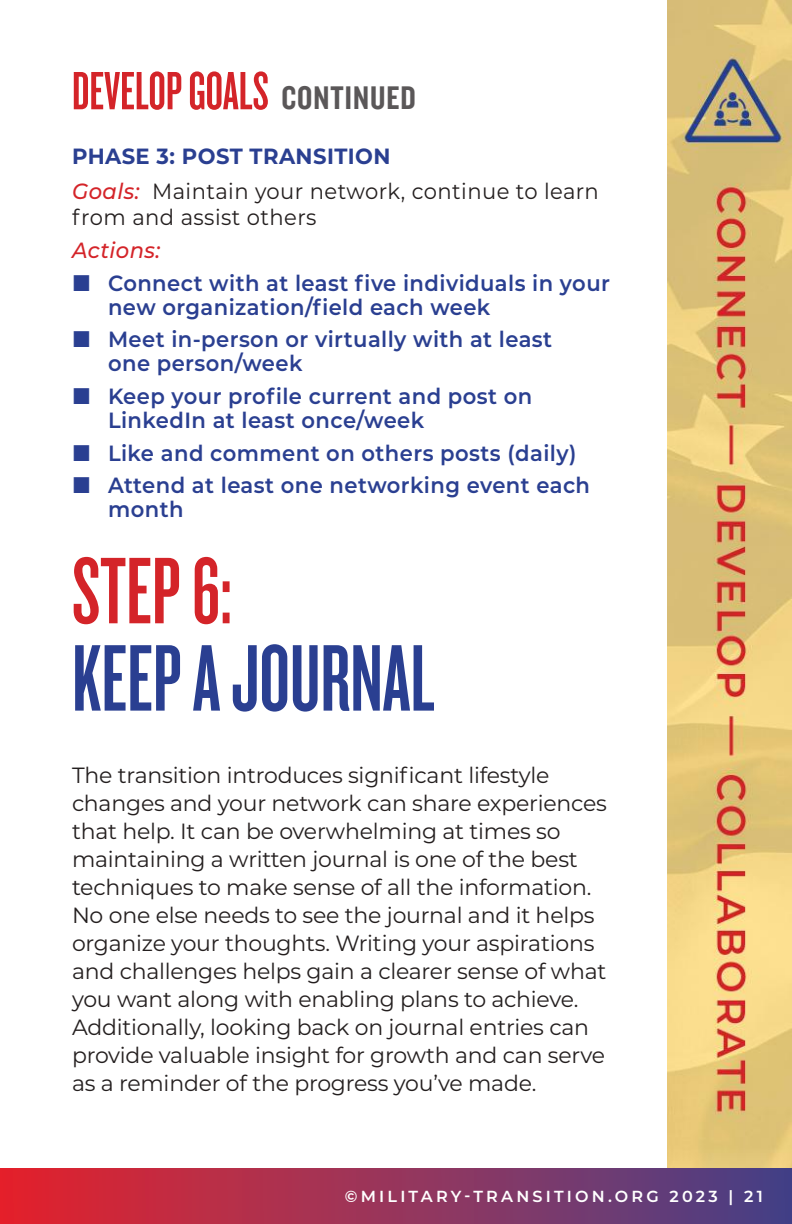
<style>
.page{position:relative;width:792px;height:1224px;background:#fff}
.page>*{position:absolute;margin:0;border:0;box-sizing:border-box;transform-origin:0 0}
.t1{font:98.2px "Knockout HTF47 Bantamweight";color:#2a3f91}
.t2{font:98.2px "Knockout HTF47 Bantamweight";color:#d42429}
.t3{font:56px "Knockout HTF47 Bantamweight";color:#d42429}
.t4{font:22px/28px "Montserrat";letter-spacing:-.01em;color:#241f1f}
.t5{font:600 22px/24px "Montserrat";letter-spacing:.02em;color:#2a3f91;scale:.96 1}
.t6{font:22px/35px "Montserrat";letter-spacing:.02em;color:#241f1f;scale:.96 1}
.t7{font:italic 500 22px "Montserrat";letter-spacing:.02em;color:#d42429;scale:.96 1}
.t8{font:600 16px "Montserrat";letter-spacing:.2em;color:#fff}
.s1{font-family:"Knockout HTF49 Liteweight";font-size:34px;color:#5a5758}
.s2{font-weight:700;color:#2a3f91}
.s3{font-weight:500;font-style:italic;color:#d42429}
</style>
<div class="page">
<img style="left:668px;top:0;width:124px;height:1168px">
<div style="left:0;top:1168px;width:792px;height:56px;background:linear-gradient(to right,#e5242d,#474288)"></div>
<h2 class="t3" style="left:72px;top:63px;width:346px">DEVELOP GOALS <span class="s1">CONTINUED</span></h2>
<p class="t6" style="left:72px;top:138px;width:550px"><span class="s2">PHASE 3: POST TRANSITION<br></span><span class="s3">Goals:</span> Maintain your network, continue to learn</p>
<p class="t6" style="left:72px;top:199px;width:256px">from and assist others</p>
<p class="t7" style="left:72px;top:235px;width:94px">Actions:</p>
<p class="t5" style="left:108px;top:270px;width:524px">Connect with at least five individuals in your new organization/field each week</p>
<p class="t5" style="left:108px;top:326px;width:464px">Meet in-person or virtually with at least one person/week</p>
<p class="t5" style="left:108px;top:383px;width:444px">Keep your profile current and post on<br>LinkedIn at least once/week</p>
<p class="t5" style="left:108px;top:435px;width:504px;line-height:32.8px">Like and comment on others posts (daily)<br>Attend at least one networking event each</p>
<p class="t5" style="left:108px;top:497px;width:80px">month</p>
<h1 class="t2" style="left:72px;top:542px;width:162px">STEP 6:</h1>
<h1 class="t1" style="left:72px;top:630px;width:364px">KEEP A JOURNAL</h1>
<p class="t4" style="left:72px;top:760px;width:536px">The transition introduces significant lifestyle changes and your network can share experiences that help. It can be overwhelming at times so maintaining a written journal is one of the best techniques to make sense of all the information.<br>No one else needs to see the journal and it helps organize your thoughts. Writing your aspirations and challenges helps gain a clearer sense of what you want along with enabling plans to achieve.<br>Additionally, looking back on journal entries can provide valuable insight for growth and can serve as a reminder of the progress you’ve made.</p>
<p class="t8" style="left:345px;top:1185px;width:419px">©MILITARY-TRANSITION.ORG 2023 | 21</p>
</div>
